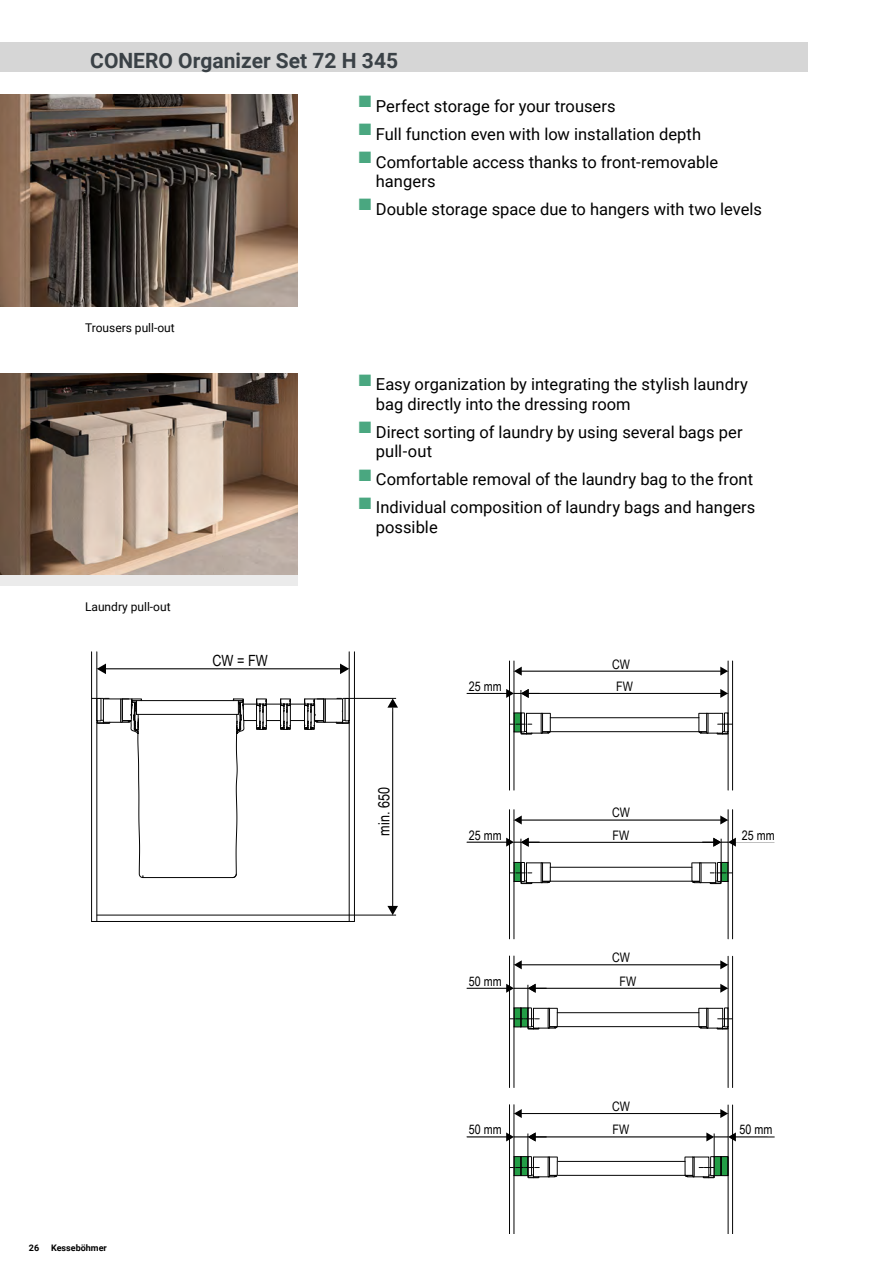
<style>
.page{position:relative;width:893px;height:1263px;background:#fff}
.page>*{position:absolute;margin:0;border:0;box-sizing:border-box;transform-origin:0 0}
.Head{font:700 21px "Roboto";color:#3a4146}
.t1{font:16.5px/19.5px "Roboto";color:#000}
.t2{font:16.5px "Zapf Dingbats ITC";color:#4aa780}
.t3{font:15.45px "Arial Narrow";color:#000}
.t4{font:13.05px "Arial Narrow";color:#000}
.t5{font:12px "Roboto";color:#000}
.t6{font:700 9px "Roboto";color:#000}
</style>
<div class="page">
<div style="left:0;top:43px;width:808px;height:29px;background:#d6d6d6"></div>
<img style="left:0;top:94px;width:298px;height:213px">
<div style="left:0;top:373px;width:298px;height:213px;background:#ebebeb"></div>
<img style="left:0;top:373px;width:298px;height:202px">
<hr style="left:550px;top:731px;width:149px;height:1px;background:#050505">
<hr style="left:550px;top:717px;width:149px;height:1px;background:#050505">
<hr style="left:509px;top:661px;width:1px;height:129px;background:#050505">
<hr style="left:514px;top:661px;width:1px;height:129px;background:#050505">
<hr style="left:728px;top:661px;width:1px;height:129px;background:#050505">
<hr style="left:732px;top:661px;width:1px;height:129px;background:#050505">
<svg style="left:699px;top:713px;width:34px;height:21px"></svg>
<hr style="left:550px;top:881px;width:142px;height:1px;background:#050505">
<hr style="left:550px;top:867px;width:142px;height:1px;background:#050505">
<hr style="left:509px;top:810px;width:1px;height:129px;background:#050505">
<hr style="left:514px;top:810px;width:1px;height:129px;background:#050505">
<hr style="left:728px;top:810px;width:1px;height:129px;background:#050505">
<hr style="left:732px;top:810px;width:1px;height:129px;background:#050505">
<hr style="left:557px;top:1026px;width:142px;height:1px;background:#050505">
<hr style="left:557px;top:1012px;width:142px;height:1px;background:#050505">
<hr style="left:509px;top:956px;width:1px;height:131px;background:#050505">
<hr style="left:514px;top:956px;width:1px;height:131px;background:#050505">
<hr style="left:728px;top:956px;width:1px;height:131px;background:#050505">
<hr style="left:732px;top:956px;width:1px;height:131px;background:#050505">
<svg style="left:699px;top:1008px;width:34px;height:21px"></svg>
<hr style="left:520px;top:671px;width:202px;height:1px;background:#000">
<svg style="left:514px;top:667px;width:8px;height:9px"></svg>
<svg style="left:720px;top:667px;width:8px;height:9px"></svg>
<hr style="left:520px;top:820px;width:202px;height:1px;background:#000">
<svg style="left:514px;top:815px;width:8px;height:9px"></svg>
<svg style="left:720px;top:815px;width:8px;height:9px"></svg>
<hr style="left:520px;top:964px;width:202px;height:1px;background:#000">
<svg style="left:514px;top:960px;width:8px;height:9px"></svg>
<svg style="left:720px;top:960px;width:8px;height:9px"></svg>
<hr style="left:467px;top:693px;width:40px;height:1px;background:#000">
<hr style="left:467px;top:842px;width:40px;height:1px;background:#000">
<hr style="left:467px;top:988px;width:40px;height:1px;background:#000">
<hr style="left:527px;top:693px;width:195px;height:1px;background:#000">
<svg style="left:506px;top:689px;width:44px;height:45px"></svg>
<svg style="left:720px;top:689px;width:8px;height:9px"></svg>
<hr style="left:527px;top:842px;width:188px;height:1px;background:#000">
<svg style="left:506px;top:838px;width:44px;height:46px"></svg>
<svg style="left:692px;top:838px;width:44px;height:46px"></svg>
<hr style="left:534px;top:988px;width:188px;height:1px;background:#000">
<svg style="left:506px;top:984px;width:51px;height:45px"></svg>
<svg style="left:720px;top:984px;width:8px;height:9px"></svg>
<hr style="left:558px;top:1175px;width:127px;height:1px;background:#050505">
<hr style="left:558px;top:1161px;width:127px;height:1px;background:#050505">
<hr style="left:509px;top:1105px;width:1px;height:128px;background:#050505">
<hr style="left:514px;top:1105px;width:1px;height:128px;background:#050505">
<hr style="left:728px;top:1105px;width:1px;height:128px;background:#050505">
<hr style="left:732px;top:1105px;width:1px;height:128px;background:#050505">
<hr style="left:520px;top:1113px;width:202px;height:1px;background:#000">
<svg style="left:514px;top:1109px;width:8px;height:9px"></svg>
<svg style="left:720px;top:1109px;width:8px;height:9px"></svg>
<hr style="left:467px;top:1137px;width:40px;height:1px;background:#000">
<hr style="left:534px;top:1137px;width:174px;height:1px;background:#000">
<svg style="left:506px;top:1132px;width:51px;height:46px"></svg>
<hr style="left:735px;top:1137px;width:40px;height:1px;background:#000">
<svg style="left:685px;top:1132px;width:51px;height:46px"></svg>
<svg style="left:120px;top:699px;width:206px;height:179px"></svg>
<hr style="left:91px;top:652px;width:1px;height:269px;background:#050505">
<hr style="left:97px;top:652px;width:1px;height:269px;background:#050505">
<hr style="left:349px;top:652px;width:1px;height:269px;background:#050505">
<hr style="left:354px;top:652px;width:1px;height:269px;background:#050505">
<hr style="left:349px;top:915px;width:47px;height:1px;background:#050505">
<hr style="left:354px;top:698px;width:42px;height:1px;background:#050505">
<svg style="left:336px;top:698px;width:18px;height:26px"></svg>
<svg style="left:92px;top:698px;width:18px;height:26px"></svg>
<hr style="left:92px;top:921px;width:262px;height:1px;background:#050505">
<hr style="left:97px;top:915px;width:252px;height:1px;background:#050505">
<hr style="left:104px;top:669px;width:238px;height:1px;background:#000">
<svg style="left:97px;top:663px;width:9px;height:11px"></svg>
<svg style="left:340px;top:663px;width:9px;height:11px"></svg>
<hr style="left:392px;top:707px;width:1px;height:200px;background:#000">
<svg style="left:387px;top:906px;width:11px;height:9px"></svg>
<svg style="left:387px;top:698px;width:11px;height:10px"></svg>
<p class="Head" style="left:90px;top:46px;width:309px">CONERO Organizer Set 72 H 345</p>
<p class="t1" style="left:376px;top:95px;width:241px">Perfect storage for your trousers</p>
<p class="t1" style="left:376px;top:123px;width:327px">Full function even with low installation depth</p>
<p class="t1" style="left:376px;top:151px;width:344px">Comfortable access thanks to front-removable hangers</p>
<p class="t1" style="left:376px;top:199px;width:388px">Double storage space due to hangers with two levels</p>
<p class="t2" style="left:359px;top:93px;width:14px">■</p>
<p class="t2" style="left:359px;top:121px;width:14px">■</p>
<p class="t2" style="left:359px;top:149px;width:14px">■</p>
<p class="t2" style="left:359px;top:197px;width:14px">■</p>
<p class="t5" style="left:85px;top:320px;width:91px">Trousers pull-out</p>
<p class="t5" style="left:85px;top:598px;width:87px">Laundry pull-out</p>
<p class="t3" style="left:212px;top:649px;width:57px">CW = FW</p>
<p class="t6" style="left:29px;top:1242px;width:12px">26</p>
<p class="t6" style="left:51px;top:1242px;width:57px">Kesseböhmer</p>
<p class="t2" style="left:359px;top:372px;width:14px">■</p>
<p class="t2" style="left:359px;top:420px;width:14px">■</p>
<p class="t2" style="left:359px;top:467px;width:14px">■</p>
<p class="t2" style="left:359px;top:495px;width:14px">■</p>
<p class="t1" style="left:376px;top:374px;width:374px">Easy organization by integrating the stylish laundry bag directly into the dressing room</p>
<p class="t1" style="left:376px;top:422px;width:368px">Direct sorting of laundry by using several bags per pull-out</p>
<p class="t1" style="left:376px;top:469px;width:379px">Comfortable removal of the laundry bag to the front</p>
<p class="t1" style="left:376px;top:497px;width:381px">Individual composition of laundry bags and hangers possible</p>
<p class="t3" style="left:373px;top:836px;width:50px;rotate:-90deg">min. 650</p>
<p class="t4" style="left:469px;top:677px;width:34px">25 mm</p>
<p class="t4" style="left:612px;top:654px;width:19px">CW</p>
<p class="t4" style="left:616px;top:677px;width:18px">FW</p>
<p class="t4" style="left:612px;top:803px;width:19px">CW</p>
<p class="t4" style="left:469px;top:825px;width:34px">25 mm</p>
<p class="t4" style="left:742px;top:825px;width:34px">25 mm</p>
<p class="t4" style="left:613px;top:825px;width:18px">FW</p>
<p class="t4" style="left:469px;top:971px;width:34px">50 mm</p>
<p class="t4" style="left:612px;top:948px;width:19px">CW</p>
<p class="t4" style="left:620px;top:971px;width:18px">FW</p>
<p class="t4" style="left:612px;top:1097px;width:19px">CW</p>
<p class="t4" style="left:469px;top:1120px;width:34px">50 mm</p>
<p class="t4" style="left:613px;top:1120px;width:18px">FW</p>
<p class="t4" style="left:740px;top:1120px;width:34px">50 mm</p>
</div>
